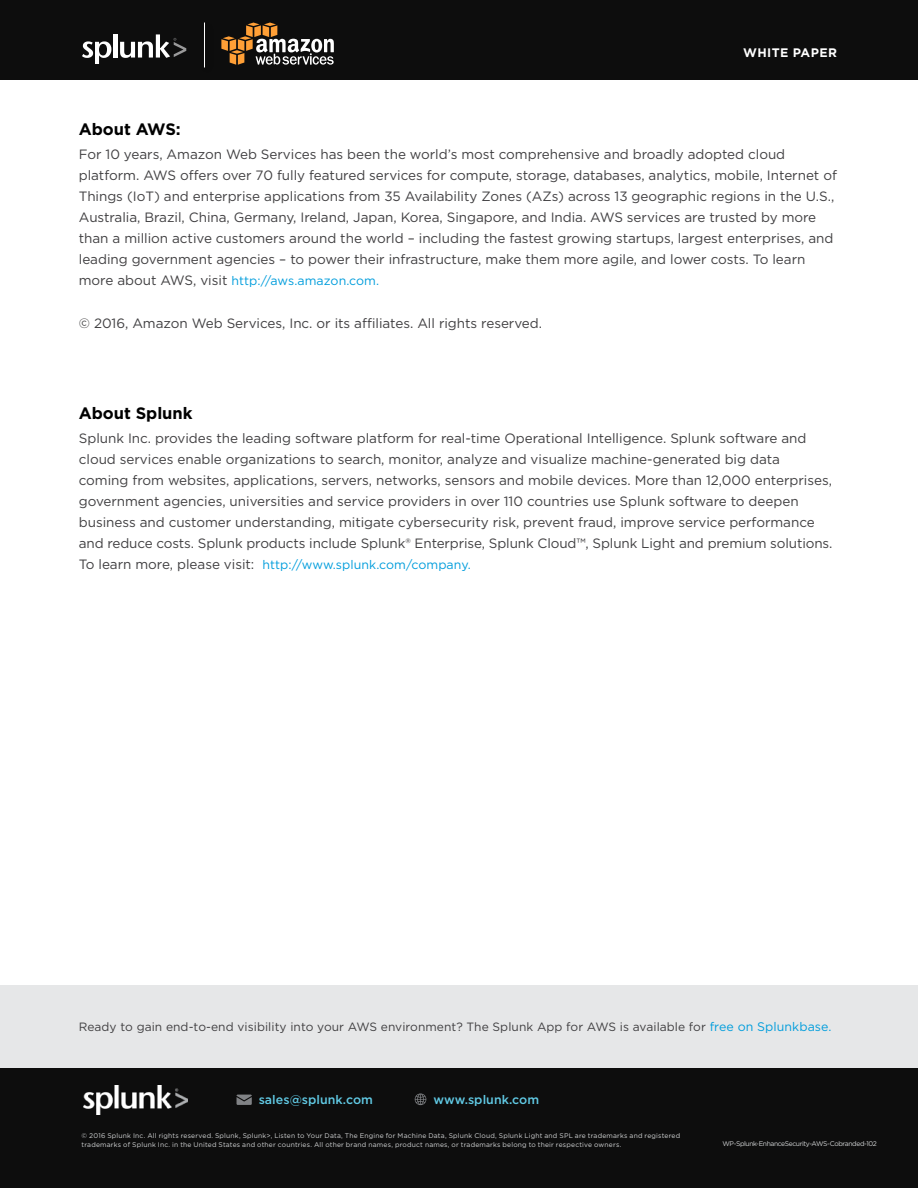
<style>
.page{position:relative;width:918px;height:1188px;background:#fff}
.page>*{position:absolute;margin:0;border:0;box-sizing:border-box;transform-origin:0 0}
.Blue_Subheads{font:700 16.5px "Gotham";letter-spacing:-.005em;color:#000}
.Main_Body_Text{font:13.5px/21px "Gotham";letter-spacing:-.005em;color:#414042}
.Main_Body_Text-2{font:12.45px "Gotham";letter-spacing:.005em;color:#009ddc}
.Download_box_body_te{font:500 12.45px "Gotham";letter-spacing:.005em;color:#61cae5}
.t1{font:700 12.3px "Gotham";letter-spacing:.03em;color:#fff}
.Download_box_body_te-2{font:12px "Gotham";letter-spacing:.005em;color:#414042}
.Legal_Info{font:6.75px/8.6px "Gotham";letter-spacing:.025em;color:#d1d3d4}
.Legal_Info-2{font:6.75px "Gotham";letter-spacing:-.055em;color:#d1d3d4}
.s1{font-size:13.5px;color:#414042}
.s2{font-size:12.45px;color:#009ddc}
</style>
<div class="page">
<div style="left:0;top:1066px;width:918px;height:122px;background:#0d0d0d"></div>
<img style="left:83px;top:1085px;width:104px;height:29px">
<svg style="left:415px;top:1093px;width:11px;height:12px"></svg>
<svg style="left:237px;top:1095px;width:15px;height:10px"></svg>
<div style="left:0;top:986px;width:918px;height:82px;background:#e6e7e8"></div>
<div style="left:0;top:0;width:918px;height:80px;background:#0d0d0d"></div>
<svg style="left:82px;top:41px;width:29px;height:23px"></svg>
<hr style="left:113px;top:34px;width:4px;height:24px;background:#fff">
<svg style="left:120px;top:34px;width:66px;height:24px"></svg>
<svg style="left:221px;top:23px;width:113px;height:42px"></svg>
<hr style="left:204px;top:23px;width:1px;height:44px;background:#fff">
<p class="t1" style="left:743px;top:44px;width:95px">WHITE PAPER</p>
<p class="Blue_Subheads" style="left:79px;top:118px;width:103px">About AWS:</p>
<p class="Main_Body_Text" style="left:79px;top:144px;width:760px">For 10 years, Amazon Web Services has been the world’s most comprehensive and broadly adopted cloud platform. AWS offers over 70 fully featured services for compute, storage, databases, analytics, mobile, Internet of Things (IoT) and enterprise applications from 35 Availability Zones (AZs) across 13 geographic regions in the U.S., Australia, Brazil, China, Germany, Ireland, Japan, Korea, Singapore, and India. AWS services are trusted by more than a million active customers around the world – including the fastest growing startups, largest enterprises, and leading government agencies – to power their infrastructure, make them more agile, and lower costs. To learn</p>
<p class="Main_Body_Text-2" style="left:79px;top:273px;width:302px"><span class="s1">more about AWS, visit</span> http://aws.amazon.com.</p>
<p class="Main_Body_Text" style="left:79px;top:313px;width:465px">© 2016, Amazon Web Services, Inc. or its affiliates. All rights reserved.</p>
<p class="Blue_Subheads" style="left:79px;top:402px;width:115px">About Splunk</p>
<p class="Main_Body_Text" style="left:79px;top:428px;width:755px">Splunk Inc. provides the leading software platform for real-time Operational Intelligence. Splunk software and cloud services enable organizations to search, monitor, analyze and visualize machine-generated big data coming from websites, applications, servers, networks, sensors and mobile devices. More than 12,000 enterprises, government agencies, universities and service providers in over 110 countries use Splunk software to deepen business and customer understanding, mitigate cybersecurity risk, prevent fraud, improve service performance and reduce costs. Splunk products include Splunk® Enterprise, Splunk Cloud™, Splunk Light and premium solutions.</p>
<p class="Main_Body_Text-2" style="left:79px;top:557px;width:393px"><span class="s1">To learn more, please visit:</span> http://www.splunk.com/company.</p>
<p class="Download_box_body_te-2" style="left:79px;top:1019px;width:754px">Ready to gain end-to-end visibility into your AWS environment? The Splunk App for AWS is available for <span class="s2">free on Splunkbase.</span></p>
<p class="Download_box_body_te" style="left:259px;top:1091px;width:116px">sales@splunk.com</p>
<p class="Download_box_body_te" style="left:434px;top:1091px;width:107px">www.splunk.com</p>
<p class="Legal_Info" style="left:82px;top:1132px;width:600px">© 2016 Splunk Inc. All rights reserved. Splunk, Splunk&gt;, Listen to Your Data, The Engine for Machine Data, Splunk Cloud, Splunk Light and SPL are trademarks and registered trademarks of Splunk Inc. in the United States and other countries. All other brand names, product names, or trademarks belong to their respective owners.</p>
<p class="Legal_Info-2" style="left:723px;top:1140px;width:156px">WP-Splunk-EnhanceSecurity-AWS-Cobranded-102</p>
</div>
